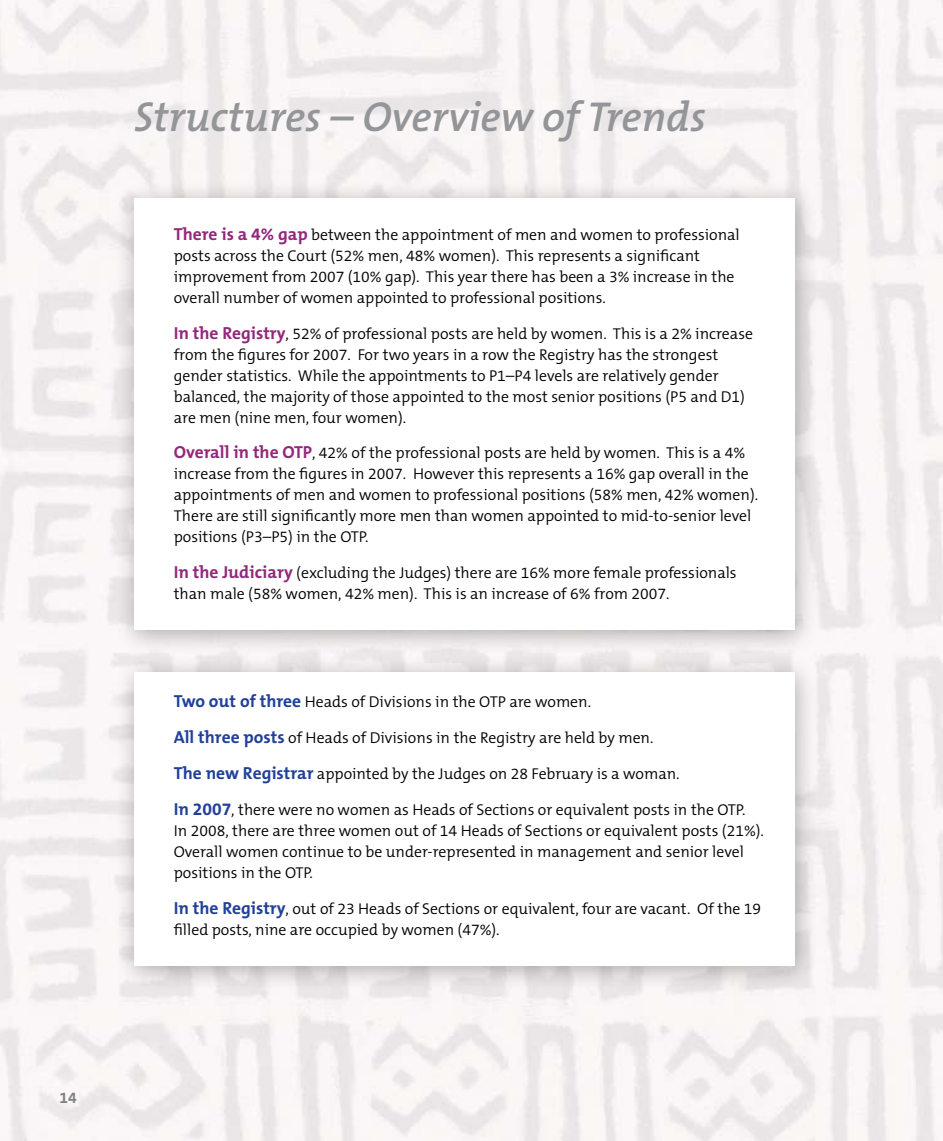
<style>
.page{position:relative;width:943px;height:1141px;background:#fff}
.page>*{position:absolute;margin:0;border:0;box-sizing:border-box;transform-origin:0 0}
.t1{font:italic 600 42px "The Mix B6";color:#939598}
.t2{font:300 15.75px/21px "The Mix B4";color:#000}
.t3{font:700 15.75px "The Mix B7";color:#808285}
.s1{font-family:"The Mix B7";font-weight:700;font-size:17.5px;color:#93287b}
.s2{font-family:"The Mix B7";font-weight:700;font-size:17.5px;color:#21409a}
</style>
<div class="page">
<div style="left:113px;top:654px;width:714px;height:347px;background:#000;opacity:.3"></div>
<div style="left:134px;top:672px;width:660px;height:294px;background:#fff"></div>
<div style="left:113px;top:180px;width:714px;height:486px;background:#000;opacity:.3"></div>
<div style="left:134px;top:198px;width:660px;height:432px;background:#fff"></div>
<h1 class="t1" style="left:134px;top:94px;width:573px">Structures – Overview of Trends</h1>
<p class="t2" style="left:174px;top:224px;width:567px"><span class="s1">There is a 4% gap</span> between the appointment of men and women to professional posts across the Court (52% men, 48% women). This represents a significant improvement from 2007 (10% gap). This year there has been a 3% increase in the overall number of women appointed to professional positions.</p>
<p class="t2" style="left:174px;top:323px;width:581px"><span class="s1">In the Registry</span>, 52% of professional posts are held by women. This is a 2% increase from the figures for 2007. For two years in a row the Registry has the strongest gender statistics. While the appointments to P1–P4 levels are relatively gender balanced, the majority of those appointed to the most senior positions (P5 and D1) are men (nine men, four women).</p>
<p class="t2" style="left:174px;top:443px;width:586px"><span class="s1">Overall in the OTP</span>, 42% of the professional posts are held by women. This is a 4% increase from the figures in 2007. However this represents a 16% gap overall in the appointments of men and women to professional positions (58% men, 42% women).<br>There are still significantly more men than women appointed to mid-to-senior level positions (P3–P5) in the OTP.</p>
<p class="t2" style="left:174px;top:563px;width:564px"><span class="s1">In the Judiciary</span> (excluding the Judges) there are 16% more female professionals than male (58% women, 42% men). This is an increase of 6% from 2007.</p>
<p class="t2" style="left:174px;top:692px;width:419px"><span class="s2">Two out of three</span> Heads of Divisions in the OTP are women.</p>
<p class="t2" style="left:174px;top:728px;width:481px"><span class="s2">All three posts</span> of Heads of Divisions in the Registry are held by men.</p>
<p class="t2" style="left:174px;top:763px;width:507px"><span class="s2">The new Registrar</span> appointed by the Judges on 28 February is a woman.</p>
<p class="t2" style="left:174px;top:799px;width:591px"><span class="s2">In 2007</span>, there were no women as Heads of Sections or equivalent posts in the OTP.<br>In 2008, there are three women out of 14 Heads of Sections or equivalent posts (21%).<br>Overall women continue to be under-represented in management and senior level positions in the OTP.</p>
<p class="t2" style="left:174px;top:898px;width:589px"><span class="s2">In the Registry</span>, out of 23 Heads of Sections or equivalent, four are vacant. Of the 19 filled posts, nine are occupied by women (47%).</p>
<p class="t3" style="left:60px;top:1090px;width:19px">14</p>
</div>
